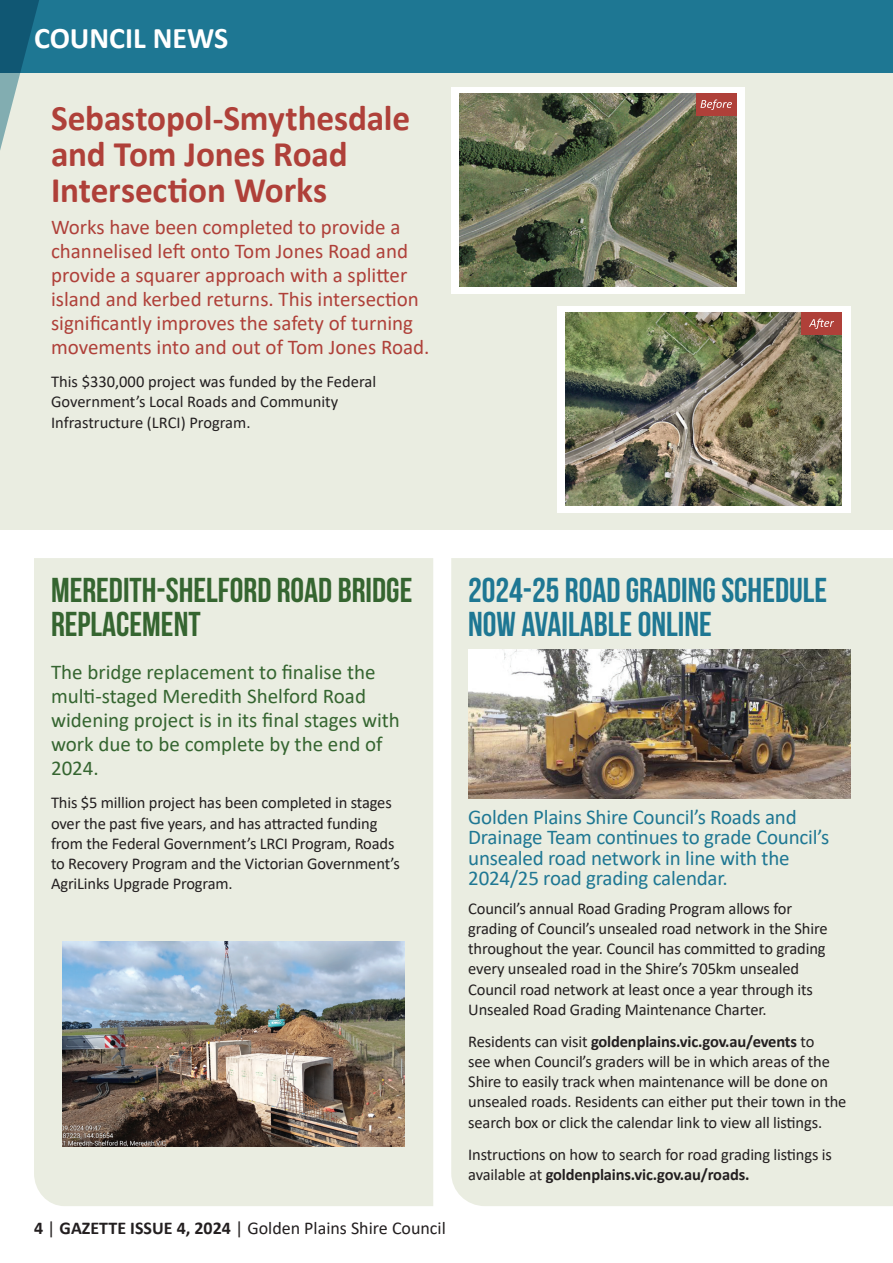
<style>
.page{position:relative;width:893px;height:1263px;background:#fff}
.page>*{position:absolute;margin:0;border:0;box-sizing:border-box;transform-origin:0 0}
.t1{font:700 36px/36px "Calibri";letter-spacing:-.005em;color:#af4039}
.t2{font:700 34.5px/34.5px "Bebas Neue";color:#1e7793}
.t3{font:700 34.5px/34.5px "Bebas Neue";color:#356530}
.t4{font:700 30px "Calibri";color:#fff}
.t5{font:21px/24px "Calibri";color:#af4039}
.t6{font:21px/24px "Calibri";color:#356530}
.t7{font:21px/20.2px "Calibri";letter-spacing:-.01em;color:#1e7793}
.t8{font:18px "Calibri";color:#231f20}
.t9{font:16.5px/20.2px "Calibri";letter-spacing:-.01em;color:#231f20}
.s1{font-weight:700}
</style>
<div class="page">
<div style="left:34px;top:558px;width:399px;height:648px;background:#eaede1"></div>
<div style="left:451px;top:558px;width:442px;height:648px;background:#eaede1"></div>
<img style="left:63px;top:941px;width:341px;height:206px">
<img style="left:468px;top:649px;width:382px;height:150px">
<div style="left:0;top:72px;width:893px;height:457px;background:#eaede1"></div>
<div style="left:557px;top:306px;width:293px;height:206px;background:#fff"></div>
<img style="left:565px;top:312px;width:277px;height:193px">
<div style="left:801px;top:312px;width:41px;height:23px;background:#af4039"></div>
<svg style="left:809px;top:318px;width:25px;height:11px"></svg>
<div style="left:451px;top:87px;width:294px;height:206px;background:#fff"></div>
<img style="left:460px;top:93px;width:277px;height:194px">
<div style="left:696px;top:93px;width:41px;height:23px;background:#af4039"></div>
<svg style="left:700px;top:99px;width:32px;height:11px"></svg>
<div style="left:0;top:0;width:893px;height:72px;background:#1e7793"></div>
<svg style="left:0;top:0;width:43px;height:150px"></svg>
<h3 class="t4" style="left:34px;top:17px;width:196px">COUNCIL NEWS</h3>
<h1 class="t1" style="left:51px;top:99px;width:361px">Sebastopol-Smythesdale and Tom Jones Road<br>Intersection Works</h1>
<p class="t5" style="left:51px;top:215px;width:380px">Works have been completed to provide a channelised left onto Tom Jones Road and provide a squarer approach with a splitter island and kerbed returns. This intersection significantly improves the safety of turning movements into and out of Tom Jones Road.</p>
<p class="t9" style="left:51px;top:371px;width:327px">This $330,000 project was funded by the Federal<br>Government’s Local Roads and Community<br>Infrastructure (LRCI) Program.</p>
<h2 class="t3" style="left:51px;top:572px;width:363px">MEREDITH-SHELFORD ROAD BRIDGE<br>REPLACEMENT</h2>
<h2 class="t2" style="left:468px;top:572px;width:360px">2024-25 ROAD GRADING SCHEDULE<br>NOW AVAILABLE ONLINE</h2>
<p class="t6" style="left:51px;top:660px;width:350px">The bridge replacement to finalise the multi-staged Meredith Shelford Road widening project is in its final stages with work due to be complete by the end of<br>2024.</p>
<p class="t9" style="left:51px;top:792px;width:350px">This $5 million project has been completed in stages over the past five years, and has attracted funding from the Federal Government’s LRCI Program, Roads to Recovery Program and the Victorian Government’s AgriLinks Upgrade Program.</p>
<p class="t8" style="left:34px;top:1215px;width:413px"><span class="s1">4</span> | <span class="s1">GAZETTE ISSUE 4, 2024</span> | Golden Plains Shire Council</p>
<p class="t7" style="left:468px;top:806px;width:363px">Golden Plains Shire Council’s Roads and Drainage Team continues to grade Council’s unsealed road network in line with the 2024/25 road grading calendar.</p>
<p class="t9" style="left:468px;top:897px;width:361px">Council’s annual Road Grading Program allows for grading of Council’s unsealed road network in the Shire throughout the year. Council has committed to grading every unsealed road in the Shire’s 705km unsealed Council road network at least once a year through its Unsealed Road Grading Maintenance Charter.</p>
<p class="t9" style="left:468px;top:1031px;width:380px">Residents can visit <span class="s1">goldenplains.vic.gov.au/events</span> to<br>see when Council’s graders will be in which areas of the Shire to easily track when maintenance will be done on unsealed roads. Residents can either put their town in the search box or click the calendar link to view all listings.</p>
<p class="t9" style="left:468px;top:1143px;width:365px">Instructions on how to search for road grading listings is available at <span class="s1">goldenplains.vic.gov.au/roads.</span></p>
</div>
